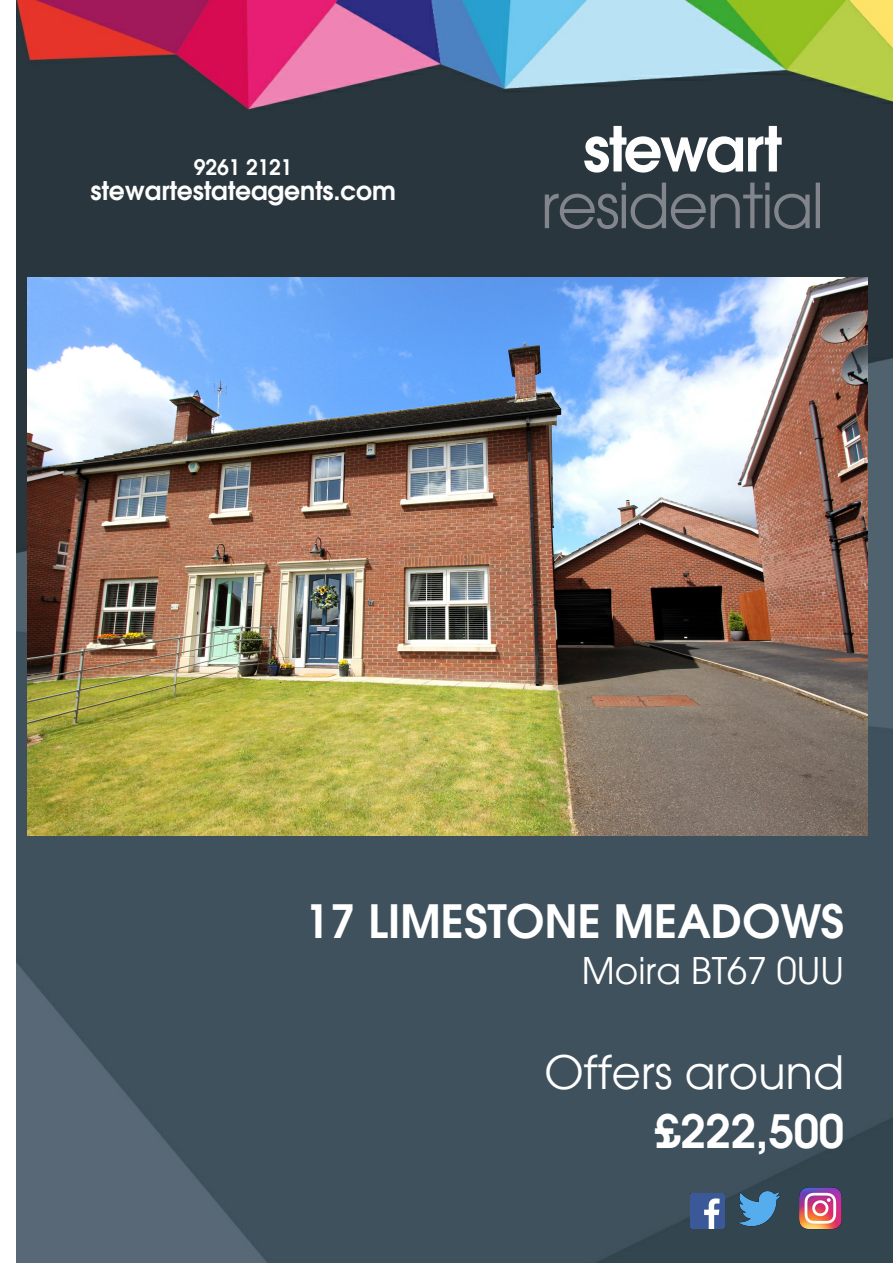
<style>
.page{position:relative;width:893px;height:1263px;background:#fff}
.page>*{position:absolute;margin:0;border:0;box-sizing:border-box;transform-origin:0 0}
.t1{font:61.35px "Avant Garde";letter-spacing:-.03em;color:#82858c}
.t2{font:600 61.35px "Avant Garde";letter-spacing:-.04em;color:#fefefe}
.t3{font:600 45px "Avant Garde";color:#fff}
.t4{font:45px "Avant Garde";color:#fff}
.t5{font:36px "Avant Garde";color:#fff}
.t6{font:600 25.2px "Avant Garde";letter-spacing:-.005em;color:#fefefe}
.t7{font:600 21px "Avant Garde";letter-spacing:-.005em;color:#fefefe}
</style>
<div class="page">
<img style="left:16px;top:1px;width:877px;height:1262px">
<img style="left:27px;top:277px;width:840px;height:558px">
<img style="left:798px;top:1185px;width:46px;height:47px">
<img style="left:728px;top:1177px;width:62px;height:63px">
<img style="left:690px;top:1193px;width:35px;height:35px">
<p class="t7" style="left:194px;top:159px;width:100px">9261 2121</p>
<p class="t6" style="left:91px;top:181px;width:307px">stewartestateagents.com</p>
<h1 class="t2" style="left:583px;top:125px;width:200px">stewart</h1>
<h1 class="t1" style="left:541px;top:182px;width:285px">residential</h1>
<p class="t3" style="left:305px;top:905px;width:541px">17 LIMESTONE MEADOWS</p>
<p class="t5" style="left:582px;top:957px;width:264px">Moira BT67 0UU</p>
<p class="t4" style="left:544px;top:1055px;width:301px">Offers around</p>
<p class="t3" style="left:655px;top:1114px;width:190px">£222,500</p>
</div>
